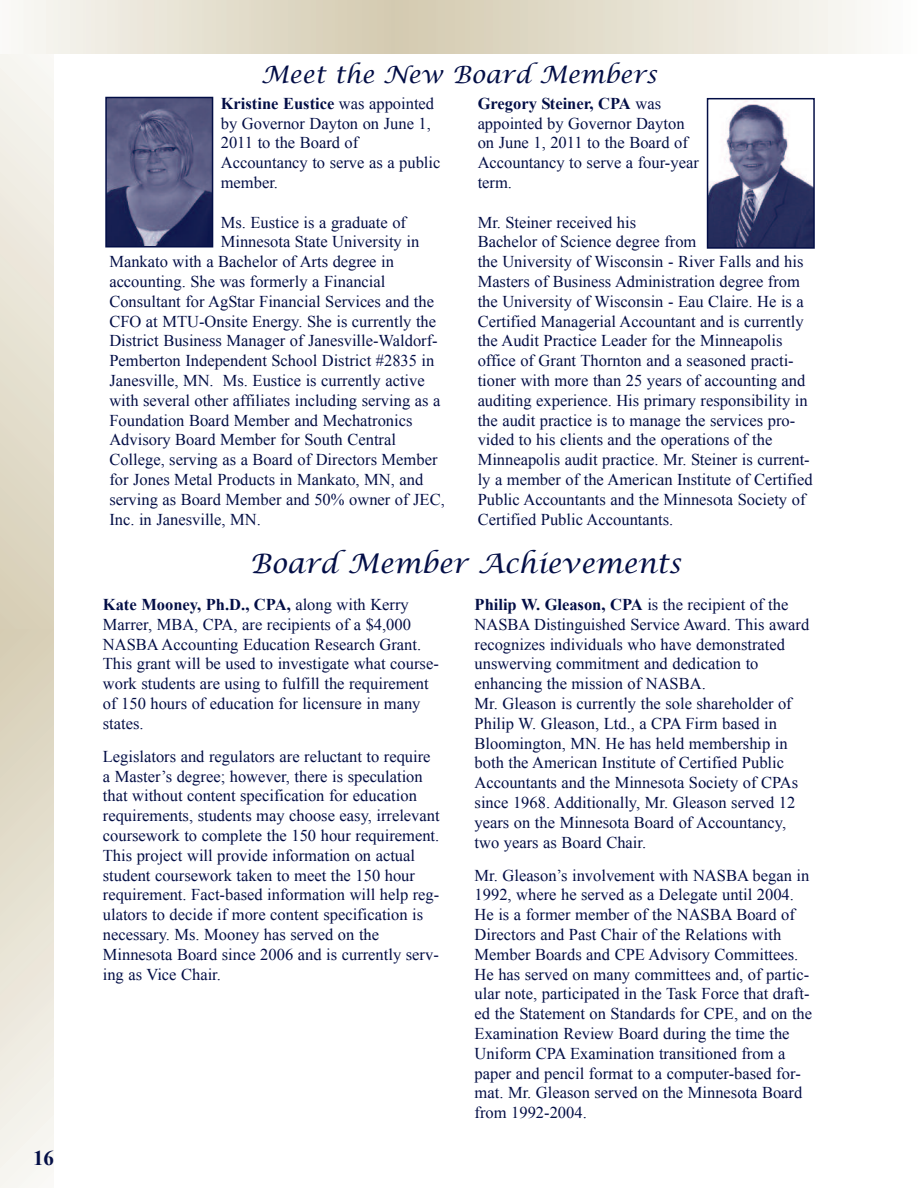
<style>
.page{position:relative;width:918px;height:1188px;background:#fff}
.page>*{position:absolute;margin:0;border:0;box-sizing:border-box;transform-origin:0 0}
.t1{font:italic 27px "Lucida Calligraphy";color:#030e46}
.t2{font:italic 24px "Lucida Calligraphy";color:#030e46}
.t3{font:700 21px "Times New Roman";color:#030e46}
.t4{font:16.5px/19.8px "Times New Roman";color:#030e46}
.s1{font-weight:700}
</style>
<div class="page">
<svg style="left:54px;top:0;width:337px;height:54px;background:#e3decd"></svg>
<svg style="left:0;top:0;width:54px;height:630px;background:#e8e4d6"></svg>
<div style="left:0;top:630px;width:54px;height:558px;background:linear-gradient(to bottom,#d6ceb5,#f8f7f3)"></div>
<div style="left:391px;top:0;width:527px;height:54px;background:linear-gradient(to right,#d3c9ae,#fcfdfc)"></div>
<img style="left:108px;top:100px;width:102px;height:145px">
<div style="left:105px;top:97px;width:108px;height:151px;border:2px solid #030e46"></div>
<img style="left:710px;top:101px;width:102px;height:145px">
<div style="left:707px;top:98px;width:108px;height:151px;border:2px solid #030e46"></div>
<p class="t3" style="left:33px;top:1146px;width:22px">16</p>
<h2 class="t2" style="left:261px;top:58px;width:397px">Meet the New Board Members</h2>
<p class="t4" style="left:221px;top:93px;width:221px"><span class="s1">Kristine Eustice</span> was appointed by governor Dayton on june 1,<br>2011 to the board of<br>Accountancy to serve as a public member.</p>
<p class="t4" style="left:221px;top:212px;width:189px">Ms. eustice is a graduate of</p>
<p class="t4" style="left:221px;top:232px;width:200px">Minnesota State University in</p>
<p class="t4" style="left:109px;top:252px;width:286px">Mankato with a bachelor of Arts degree in</p>
<p class="t4" style="left:109px;top:272px;width:278px">accounting. She was formerly a financial</p>
<p class="t4" style="left:109px;top:291px;width:326px">Consultant for AgStar financial Services and the</p>
<p class="t4" style="left:109px;top:311px;width:328px">CfO at MTU-Onsite energy. She is currently the</p>
<p class="t4" style="left:109px;top:331px;width:330px">District business Manager of janesville-Waldorf-</p>
<p class="t4" style="left:109px;top:351px;width:327px">Pemberton Independent School District #2835 in</p>
<p class="t4" style="left:109px;top:371px;width:317px">janesville, MN. Ms. eustice is currently active</p>
<p class="t4" style="left:109px;top:390px;width:333px">with several other affiliates including serving as a</p>
<p class="t4" style="left:109px;top:410px;width:305px">foundation board Member and Mechatronics</p>
<p class="t4" style="left:109px;top:430px;width:288px">Advisory board Member for South Central</p>
<p class="t4" style="left:109px;top:450px;width:330px">College, serving as a board of Directors Member</p>
<p class="t4" style="left:109px;top:470px;width:316px">for jones Metal Products in Mankato, MN, and</p>
<p class="t4" style="left:109px;top:489px;width:337px">serving as board Member and 50% owner of jeC,</p>
<p class="t4" style="left:109px;top:509px;width:153px">Inc. in janesville, MN.</p>
<p class="t4" style="left:478px;top:93px;width:223px"><span class="s1">Gregory Steiner, CPA</span> was appointed by governor Dayton on june 1, 2011 to the board of<br>Accountancy to serve a four-year term.</p>
<p class="t4" style="left:478px;top:212px;width:337px">Mr. Steiner received his<br>bachelor of Science degree from<br>the University of Wisconsin - River falls and his Masters of business Administration degree from the University of Wisconsin - eau Claire. He is a Certified Managerial Accountant and is currently the Audit Practice Leader for the Minneapolis office of grant Thornton and a seasoned practi&shy;tioner with more than 25 years of accounting and auditing experience. His primary responsibility in the audit practice is to manage the services pro&shy;vided to his clients and the operations of the Minneapolis audit practice. Mr. Steiner is current&shy;ly a member of the American Institute of Certified Public Accountants and the Minnesota Society of Certified Public Accountants.</p>
<h1 class="t1" style="left:250px;top:545px;width:433px">Board Member Achievements</h1>
<p class="t4" style="left:103px;top:594px;width:337px"><span class="s1">Kate Mooney, Ph.D., CPA,</span> along with Kerry Marrer, MbA, CPA, are recipients of a $4,000<br>NASbA Accounting education Research grant.<br>This grant will be used to investigate what course&shy;work students are using to fulfill the requirement of 150 hours of education for licensure in many states.</p>
<p class="t4" style="left:103px;top:746px;width:338px">Legislators and regulators are reluctant to require a Master’s degree; however, there is speculation that without content specification for education requirements, students may choose easy, irrelevant coursework to complete the 150 hour requirement.<br>This project will provide information on actual student coursework taken to meet the 150 hour requirement. fact-based information will help reg&shy;ulators to decide if more content specification is necessary. Ms. Mooney has served on the Minnesota board since 2006 and is currently serv&shy;ing as Vice Chair.</p>
<p class="t4" style="left:475px;top:594px;width:336px"><span class="s1">Philip W. Gleason, CPA</span> is the recipient of the NASbA Distinguished Service Award. This award recognizes individuals who have demonstrated unswerving commitment and dedication to enhancing the mission of NASbA.<br>Mr. gleason is currently the sole shareholder of Philip W. gleason, Ltd., a CPA firm based in bloomington, MN. He has held membership in both the American Institute of Certified Public Accountants and the Minnesota Society of CPAs since 1968. Additionally, Mr. gleason served 12 years on the Minnesota board of Accountancy, two years as board Chair.</p>
<p class="t4" style="left:475px;top:865px;width:339px">Mr. gleason’s involvement with NASbA began in 1992, where he served as a Delegate until 2004.<br>He is a former member of the NASbA board of Directors and Past Chair of the Relations with Member boards and CPe Advisory Committees.<br>He has served on many committees and, of partic&shy;ular note, participated in the Task force that draft&shy;ed the Statement on Standards for CPe, and on the examination Review board during the time the Uniform CPA examination transitioned from a paper and pencil format to a computer-based for&shy;mat. Mr. gleason served on the Minnesota board from 1992-2004.</p>
</div>
